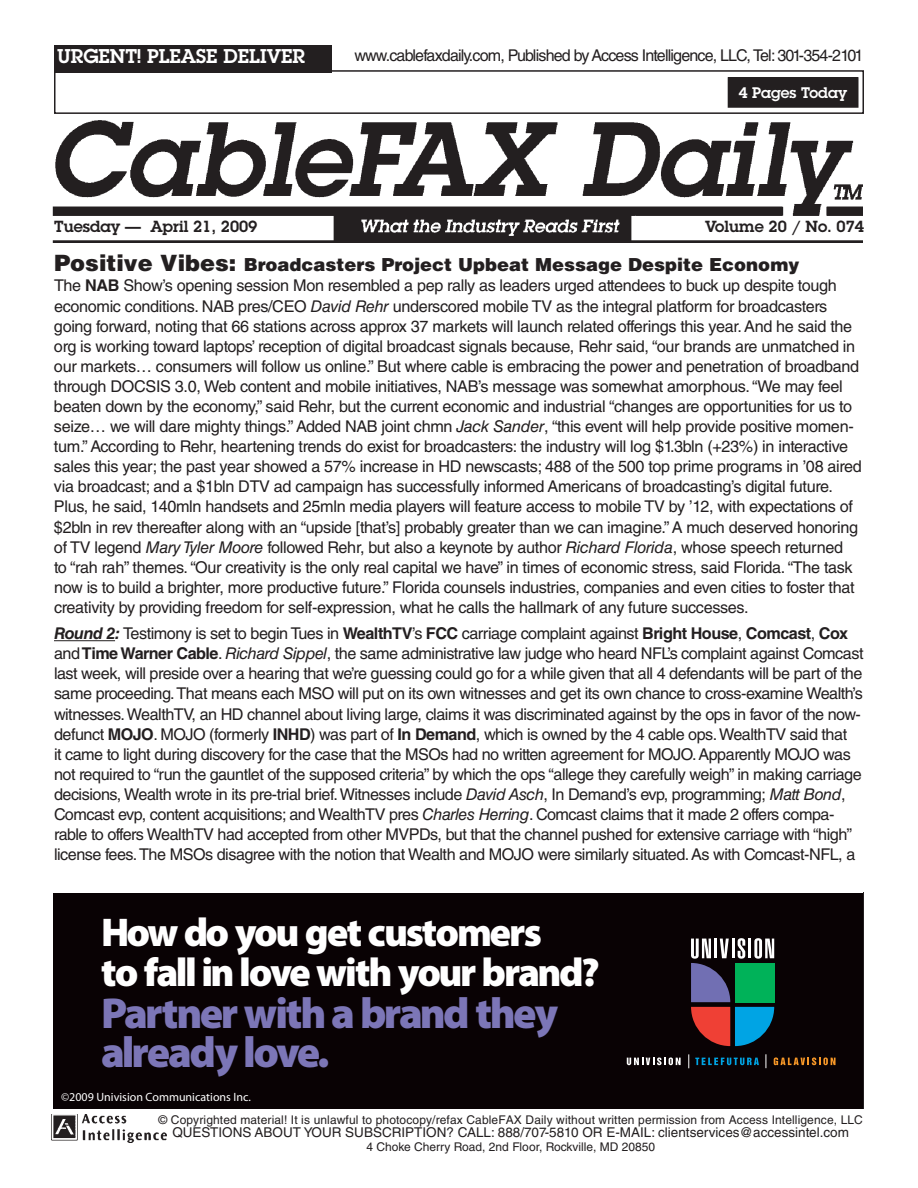
<style>
.page{position:relative;width:918px;height:1188px;background:#fff}
.page>*{position:absolute;margin:0;border:0;box-sizing:border-box;transform-origin:0 0}
.t1{font:900 43.5px/38.7px "Myriad Pro";letter-spacing:-.055em;color:#7c76b7}
.t2{font:900 40.2px/39.5px "Myriad Pro";letter-spacing:-.06em;color:#fff}
.t3{font:600 19.5px "Lubalin Graph Std";color:#fff}
.t4{font:900 18px "Helvetica LT Std";color:#231f20}
.t5{font:16.2px/20.1px "Helvetica LT Std";letter-spacing:-.02em;color:#231f20}
.t6{font:16.2px "Helvetica LT Std";letter-spacing:-.05em;color:#231f20}
.t7{font:600 15.75px "Lubalin Graph Std";color:#231f20}
.t8{font:600 15px "Lubalin Graph Std";color:#fff}
.t9{font:13.5px "Helvetica LT Std";color:#231f20}
.t10{font:12px "Helvetica LT Std";letter-spacing:.01em;color:#231f20}
.t11{font:12px "Myriad Pro";color:#fff}
.s1{font-size:22.5px}
.s2{font-weight:700}
.s3{font-style:italic}
.s4{font-weight:700;font-style:italic}
</style>
<div class="page">
<img style="left:53px;top:121px;width:810px;height:122px">
<div style="left:54px;top:70px;width:810px;height:44px;border:2px solid #231f20"></div>
<img style="left:52px;top:1114px;width:115px;height:29px">
<div style="left:54px;top:45px;width:278px;height:27px;background:#231f20"></div>
<hr style="left:53px;top:1108px;width:810px;height:1px;background:#231f20">
<hr style="left:863px;top:892px;width:1px;height:216px;background:#231f20">
<div style="left:53px;top:893px;width:810px;height:215px;background:#090204"></div>
<svg style="left:691px;top:938px;width:83px;height:108px"></svg>
<svg style="left:627px;top:1057px;width:54px;height:8px"></svg>
<svg style="left:695px;top:1058px;width:64px;height:7px"></svg>
<svg style="left:774px;top:1057px;width:62px;height:8px"></svg>
<svg style="left:688px;top:1054px;width:1px;height:14px"></svg>
<svg style="left:766px;top:1054px;width:1px;height:14px"></svg>
<hr style="left:54px;top:640px;width:61px;height:1px;background:#231f20">
<div style="left:728px;top:78px;width:130px;height:29px;background:#231f20"></div>
<div style="left:728px;top:77px;width:131px;height:31px;border:2px solid #231f20"></div>
<p class="t3" style="left:57px;top:49px;width:249px">URGENT! PLEASE DELIVER</p>
<p class="t6" style="left:354px;top:50px;width:511px">www.cablefaxdaily.com, Published by Access Intelligence, LLC, Tel: 301-354-2101</p>
<p class="t8" style="left:739px;top:87px;width:110px">4 Pages Today</p>
<p class="t7" style="left:54px;top:220px;width:205px">Tuesday — April 21, 2009</p>
<p class="t7" style="left:705px;top:220px;width:160px">Volume 20 / No. 074</p>
<p class="t4" style="left:54px;top:258px;width:747px"><span class="s1">Positive Vibes:</span> Broadcasters Project Upbeat Message Despite Economy</p>
<p class="t5" style="left:54px;top:277px;width:809px">The <span class="s2">NAB</span> Show’s opening session Mon resembled a pep rally as leaders urged attendees to buck up despite tough economic conditions. NAB pres/CEO <span class="s3">David Rehr</span> underscored mobile TV as the integral platform for broadcasters going forward, noting that 66 stations across approx 37 markets will launch related offerings this year. And he said the org is working toward laptops’ reception of digital broadcast signals because, Rehr said, “our brands are unmatched in our markets… consumers will follow us online.” But where cable is embracing the power and penetration of broadband through DOCSIS 3.0, Web content and mobile initiatives, NAB’s message was somewhat amorphous. “We may feel beaten down by the economy,” said Rehr, but the current economic and industrial “changes are opportunities for us to seize… we will dare mighty things.” Added NAB joint chmn <span class="s3">Jack Sander</span> , “this event will help provide positive momen&shy;tum.” According to Rehr, heartening trends do exist for broadcasters: the industry will log $1.3bln (+23%) in interactive sales this year; the past year showed a 57% increase in HD newscasts; 488 of the 500 top prime programs in ’08 aired via broadcast; and a $1bln DTV ad campaign has successfully informed Americans of broadcasting’s digital future.<br>Plus, he said, 140mln handsets and 25mln media players will feature access to mobile TV by ’12, with expectations of $2bln in rev thereafter along with an “upside [that’s] probably greater than we can imagine.” A much deserved honoring of TV legend <span class="s3">Mary Tyler Moore</span> followed Rehr, but also a keynote by author <span class="s3">Richard Florida</span> , whose speech returned<br>to “rah rah” themes. “Our creativity is the only real capital we have” in times of economic stress, said Florida. “The task now is to build a brighter, more productive future.” Florida counsels industries, companies and even cities to foster that creativity by providing freedom for self-expression, what he calls the hallmark of any future successes.</p>
<p class="t5" style="left:54px;top:625px;width:811px"><span class="s4">Round 2:</span> Testimony is set to begin Tues in <span class="s2">WealthTV</span> ’s <span class="s2">FCC</span> carriage complaint against <span class="s2">Bright House</span> , <span class="s2">Comcast</span> , <span class="s2">Cox </span>and <span class="s2">Time Warner Cable</span> . <span class="s3">Richard Sippel</span> , the same administrative law judge who heard NFL’s complaint against Comcast last week, will preside over a hearing that we’re guessing could go for a while given that all 4 defendants will be part of the same proceeding. That means each MSO will put on its own witnesses and get its own chance to cross-examine Wealth’s witnesses. WealthTV, an HD channel about living large, claims it was discriminated against by the ops in favor of the now&shy;defunct <span class="s2">MOJO</span> . MOJO (formerly <span class="s2">INHD</span> ) was part of <span class="s2">In Demand</span> , which is owned by the 4 cable ops. WealthTV said that<br>it came to light during discovery for the case that the MSOs had no written agreement for MOJO. Apparently MOJO was not required to “run the gauntlet of the supposed criteria” by which the ops “allege they carefully weigh” in making carriage decisions, Wealth wrote in its pre-trial brief. Witnesses include <span class="s3">David Asch</span> , In Demand’s evp, programming; <span class="s3">Matt Bond</span> , Comcast evp, content acquisitions; and WealthTV pres <span class="s3">Charles Herring</span> . Comcast claims that it made 2 offers compa&shy;rable to offers WealthTV had accepted from other MVPDs, but that the channel pushed for extensive carriage with “high” license fees. The MSOs disagree with the notion that Wealth and MOJO were similarly situated. As with Comcast-NFL, a</p>
<h2 class="t2" style="left:101px;top:917px;width:500px">How do you get customers<br>to fall in love with your brand?</h2>
<h1 class="t1" style="left:101px;top:999px;width:459px">Partner with a brand they already love.</h1>
<p class="t11" style="left:61px;top:1092px;width:191px">©2009 Univision Communications Inc.</p>
<p class="t10" style="left:159px;top:1115px;width:706px">© Copyrighted material! It is unlawful to photocopy/refax CableFAX Daily without written permission from Access Intelligence, LLC</p>
<p class="t9" style="left:172px;top:1128px;width:678px">QUESTIONS ABOUT YOUR SUBSCRIPTION? CALL: 888/707-5810 OR E-MAIL: clientservices@accessintel.com</p>
<p class="t10" style="left:366px;top:1142px;width:290px">4 Choke Cherry Road, 2nd Floor, Rockville, MD 20850</p>
</div>
